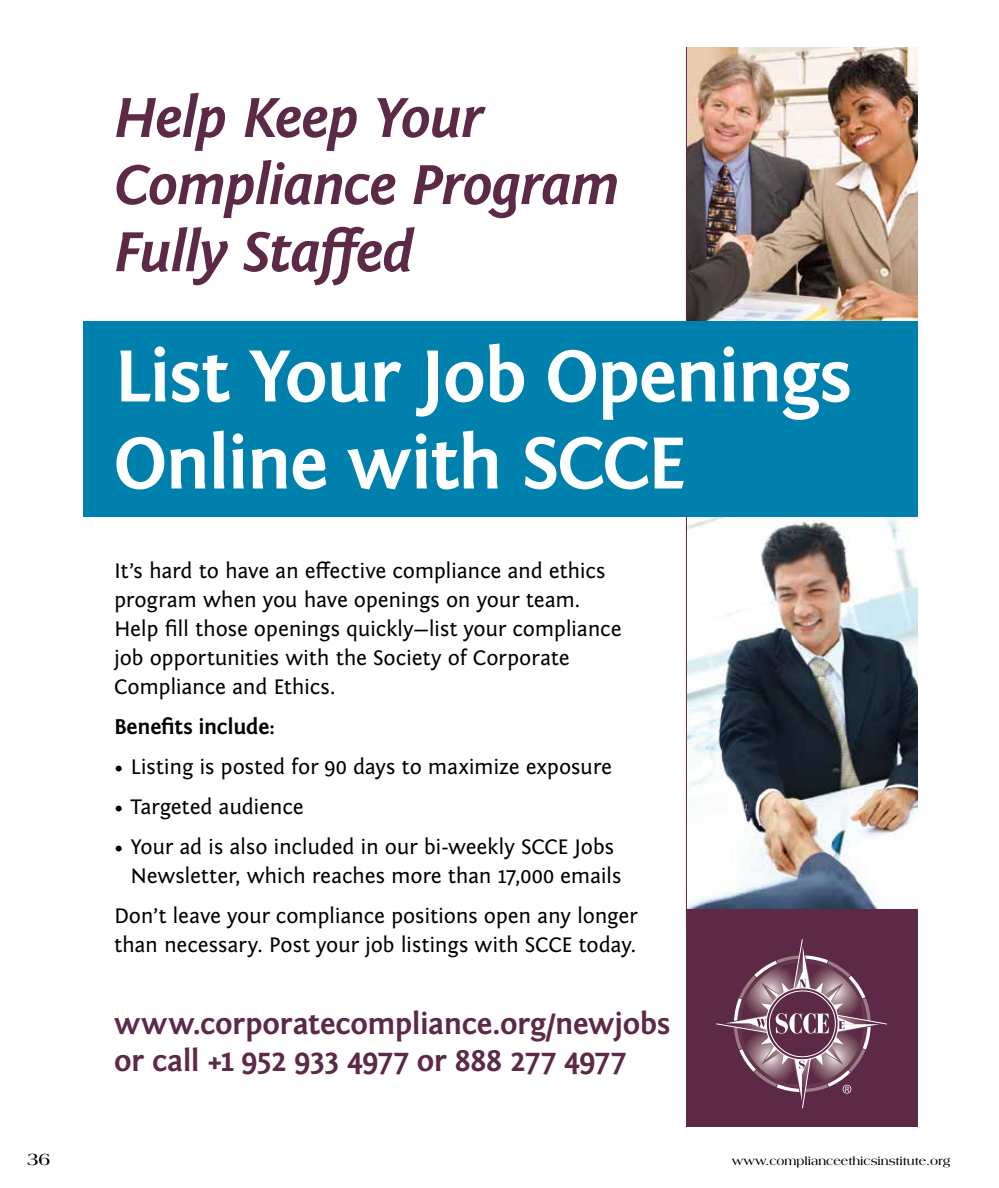
<style>
.page{position:relative;width:999px;height:1188px;background:#fff}
.page>*{position:absolute;margin:0;border:0;box-sizing:border-box;transform-origin:0 0}
.t1{font:700 76.2px/87px "Fontin Sans";letter-spacing:-.025em;color:#fff}
.t2{font:italic 700 58.2px/67.1px "Fontin Sans";letter-spacing:-.02em;color:#5c2946}
.t3{font:700 31.05px/37.3px "Fontin Sans";letter-spacing:-.015em;color:#5c2946}
.t4{font:22.05px/29px "Fontin Sans";letter-spacing:-.015em;color:#000}
.t5{font:700 22.05px "Fontin Sans";letter-spacing:-.01em;color:#000}
.t6{font:700 18px "Americana Std";color:#000}
.t7{font:700 12px "Americana Std";color:#000}
.t8{font:8.25px "Helvetica";color:#000}
</style>
<div class="page">
<img style="left:686px;top:517px;width:232px;height:393px">
<img style="left:686px;top:47px;width:232px;height:274px">
<div style="left:83px;top:321px;width:835px;height:196px;background:#0081ad"></div>
<div style="left:686px;top:910px;width:232px;height:217px;background:#5c2946"></div>
<svg style="left:716px;top:939px;width:171px;height:170px"></svg>
<h2 class="t2" style="left:114px;top:85px;width:507px">Help Keep Your<br>Compliance Program<br>Fully Staffed</h2>
<h1 class="t1" style="left:114px;top:334px;width:740px">List Your Job Openings<br>Online with SCCE</h1>
<p class="t4" style="left:114px;top:557px;width:509px">It’s hard to have an effective compliance and ethics program when you have openings on your team.<br>Help fill those openings quickly—list your compliance job opportunities with the Society of Corporate Compliance and Ethics.</p>
<p class="t5" style="left:114px;top:715px;width:163px">Benefits include:</p>
<p class="t4" style="left:114px;top:753px;width:500px">• Listing is posted for 90 days to maximize exposure</p>
<p class="t4" style="left:114px;top:793px;width:191px">• Targeted audience</p>
<p class="t4" style="left:131px;top:833px;width:492px;text-indent:-17px">• Your ad is also included in our bi-weekly SCCE Jobs<br>Newsletter, which reaches more than 17,000 emails</p>
<p class="t4" style="left:114px;top:902px;width:525px">Don’t leave your compliance positions open any longer than necessary. Post your job listings with SCCE today.</p>
<h3 class="t3" style="left:114px;top:1005px;width:558px">www.corporatecompliance.org/newjobs or call +1 952 933 4977 or 888 277 4977</h3>
<p class="t6" style="left:27px;top:1149px;width:25px">36</p>
<p class="t7" style="left:732px;top:1154px;width:220px">www.complianceethicsinstitute.org</p>
<p class="t8" style="left:842px;top:1152px;width:72px">6/11/13 10:17 AM</p>
</div>
